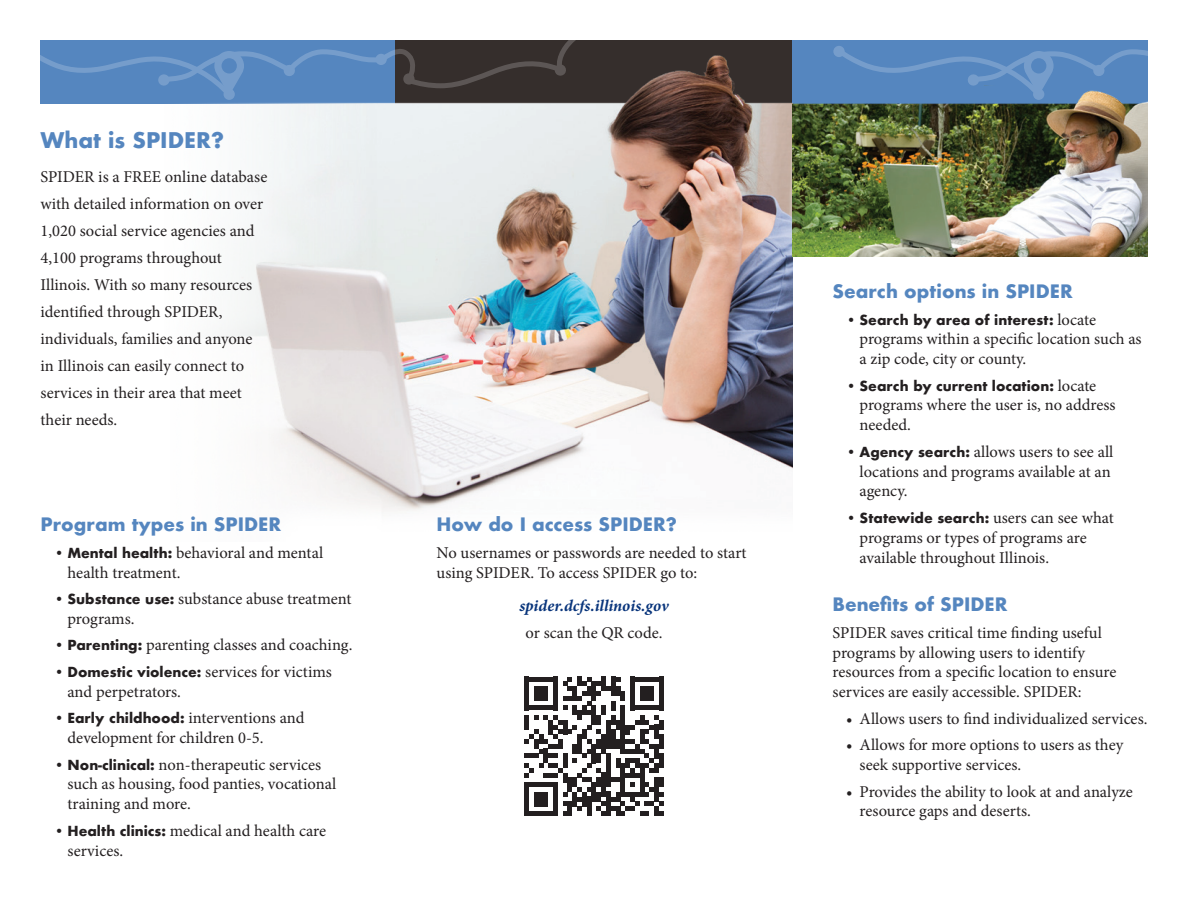
<style>
.page{position:relative;width:1188px;height:918px;background:#fff}
.page>*{position:absolute;margin:0;border:0;box-sizing:border-box;transform-origin:0 0}
.t1{font:700 21px "Futura";color:#5586bf}
.t2{font:700 18px "Futura";color:#5586bf}
.t3{font:16.5px/19.8px "Minion Pro";color:#231f20}
.t4{font:italic 700 16.5px "Minion Pro";color:#08347b}
.t5{font:700 13.5px "Futura";color:#231f20}
.s1{font-family:"Futura";font-weight:700;font-size:13.5px}
.s2{font-family:"Minion Pro";font-weight:400;font-size:16.5px}
</style>
<div class="page">
<div style="left:395px;top:40px;width:397px;height:64px;background:#352e2c"></div>
<div style="left:792px;top:40px;width:356px;height:64px;background:#5586bf"></div>
<img style="left:153px;top:55px;width:639px;height:457px">
<img style="left:792px;top:102px;width:356px;height:154px">
<svg style="left:40px;top:40px;width:572px;height:63px"></svg>
<svg style="left:831px;top:46px;width:317px;height:57px"></svg>
<svg style="left:524px;top:677px;width:140px;height:139px"></svg>
<p class="t1" style="left:40px;top:125px;width:185px">What is SPIDER?</p>
<p class="t3" style="left:40px;top:163px;width:228px;line-height:27px">SPIDER is a FREE online database with detailed information on over<br>1,020 social service agencies and<br>4,100 programs throughout<br>Illinois. With so many resources identified through SPIDER, individuals, families and anyone in Illinois can easily connect to services in their area that meet their needs.</p>
<p class="t2" style="left:40px;top:511px;width:242px">Program types in SPIDER</p>
<p class="t3" style="left:68px;top:543px;width:257px;text-indent:-14px"><span class="s1">• Mental health:</span> behavioral and mental health treatment.</p>
<p class="t3" style="left:68px;top:589px;width:286px;text-indent:-14px"><span class="s1">• Substance use:</span> substance abuse treatment programs.</p>
<p class="t3" style="left:54px;top:635px;width:300px"><span class="s1">• Parenting:</span> parenting classes and coaching.</p>
<p class="t5" style="left:54px;top:662px;width:279px">• Domestic violence: <span class="s2">services for victims</span></p>
<p class="t3" style="left:68px;top:682px;width:115px">and perpetrators.</p>
<p class="t5" style="left:54px;top:708px;width:252px">• Early childhood: <span class="s2">interventions and</span></p>
<p class="t3" style="left:67px;top:728px;width:198px">development for children 0-5.</p>
<p class="t3" style="left:67px;top:755px;width:270px;text-indent:-13px"><span class="s1">• Non-clinical:</span> non-therapeutic services such as housing, food panties, vocational training and more.</p>
<p class="t3" style="left:67px;top:821px;width:260px;text-indent:-13px"><span class="s1">• Health clinics:</span> medical and health care services.</p>
<p class="t2" style="left:437px;top:511px;width:242px">How do I access SPIDER?</p>
<p class="t3" style="left:437px;top:543px;width:312px">No usernames or passwords are needed to start using SPIDER. To access SPIDER go to:</p>
<p class="t4" style="left:519px;top:594px;width:151px">spider.dcfs.illinois.gov</p>
<p class="t3" style="left:526px;top:623px;width:138px">or scan the QR code.</p>
<p class="t2" style="left:833px;top:278px;width:242px">Search options in SPIDER</p>
<p class="t5" style="left:846px;top:310px;width:251px">• Search by area of interest: <span class="s2">locate</span></p>
<p class="t3" style="left:860px;top:329px;width:284px">programs within a specific location such as a zip code, city or county.</p>
<p class="t5" style="left:846px;top:376px;width:252px">• Search by current location: <span class="s2">locate</span></p>
<p class="t3" style="left:860px;top:395px;width:257px">programs where the user is, no address needed.</p>
<p class="t3" style="left:860px;top:442px;width:255px;text-indent:-13px"><span class="s1">• Agency search:</span> allows users to see all locations and programs available at an agency.</p>
<p class="t5" style="left:846px;top:508px;width:269px">• Statewide search: <span class="s2">users can see what</span></p>
<p class="t3" style="left:860px;top:528px;width:229px">programs or types of programs are available throughout Illinois.</p>
<p class="t2" style="left:833px;top:591px;width:177px">Benefits of SPIDER</p>
<p class="t3" style="left:833px;top:623px;width:285px">SPIDER saves critical time finding useful programs by allowing users to identify resources from a specific location to ensure services are easily accessible. SPIDER:</p>
<p class="t3" style="left:846px;top:709px;width:303px">• Allows users to find individualized services.</p>
<p class="t3" style="left:860px;top:735px;width:265px;text-indent:-13px">• Allows for more options to users as they seek supportive services.</p>
<p class="t3" style="left:860px;top:782px;width:275px;text-indent:-13px">• Provides the ability to look at and analyze resource gaps and deserts.</p>
</div>
